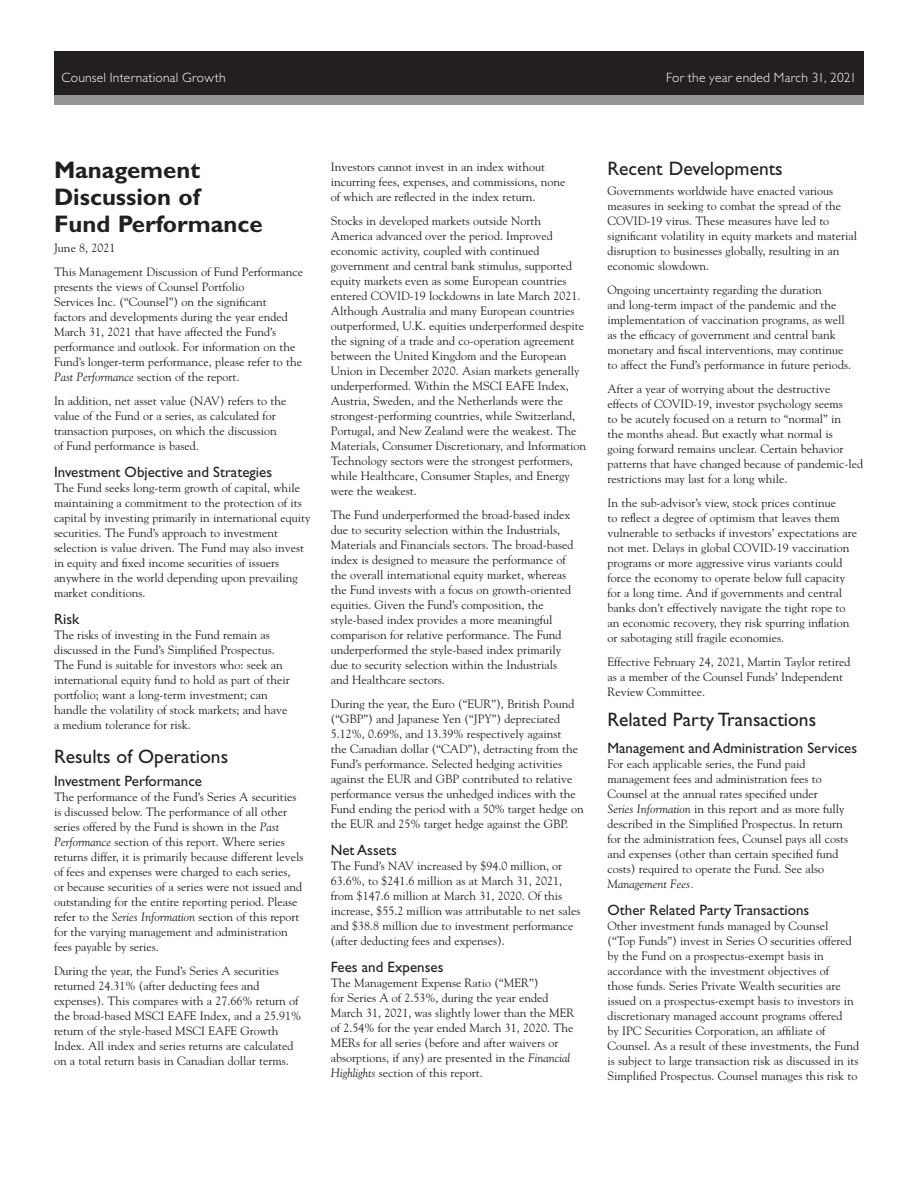
<style>
.page{position:relative;width:918px;height:1188px;background:#fff}
.page>*{position:absolute;margin:0;border:0;box-sizing:border-box;transform-origin:0 0}
.Head_with_date{font:700 24px/27px "Gill Sans Std";color:#231f20}
.Subhead_Bold{font:19.5px "Gill Sans Std";color:#231f20}
.Body_Copy{font:19.5px "Gill Sans Std";color:#231f20}
._2nd_Subhead{font:15px "Gill Sans Std";color:#231f20}
.t1{font:300 13.5px "Gill Sans Std";letter-spacing:.015em;color:#fff}
.Body_Copy-2{font:12px/15px "Goudy Std";color:#231f20}
.s1{font-style:italic}
</style>
<div class="page">
<div style="left:54px;top:51px;width:810px;height:52px;background:#231f20"></div>
<div style="left:54px;top:95px;width:810px;height:10px;background:#939598"></div>
<p class="t1" style="left:62px;top:70px;width:166px">Counsel International Growth</p>
<p class="t1" style="left:666px;top:70px;width:192px">For the year ended March 31, 2021</p>
<p class="Head_with_date" style="left:54px;top:157px;width:210px">Management<br>Discussion of<br>Fund Performance</p>
<p class="Body_Copy-2" style="left:54px;top:240px;width:63px">June 8, 2021</p>
<p class="Body_Copy-2" style="left:54px;top:264px;width:251px">This Management Discussion of Fund Performance presents the views of Counsel Portfolio<br>Services Inc. (“Counsel”) on the significant<br>factors and developments during the year ended March 31, 2021 that have affected the Fund’s performance and outlook. For information on the Fund’s longer-term performance, please refer to the <span class="s1">Past Performance</span> section of the report.</p>
<p class="Body_Copy-2" style="left:54px;top:393px;width:234px">In addition, net asset value (NAV) refers to the value of the Fund or a series, as calculated for transaction purposes, on which the discussion of Fund performance is based.</p>
<p class="_2nd_Subhead" style="left:54px;top:463px;width:220px">Investment Objective and Strategies</p>
<p class="Body_Copy-2" style="left:54px;top:480px;width:258px">The Fund seeks long-term growth of capital, while maintaining a commitment to the protection of its capital by investing primarily in international equity securities. The Fund’s approach to investment selection is value driven. The Fund may also invest in equity and fixed income securities of issuers anywhere in the world depending upon prevailing market conditions.</p>
<p class="_2nd_Subhead" style="left:54px;top:610px;width:27px">Risk</p>
<p class="Body_Copy-2" style="left:54px;top:627px;width:237px">The risks of investing in the Fund remain as discussed in the Fund’s Simplified Prospectus.<br>The Fund is suitable for investors who: seek an international equity fund to hold as part of their portfolio; want a long-term investment; can handle the volatility of stock markets; and have a medium tolerance for risk.</p>
<p class="Subhead_Bold" style="left:54px;top:745px;width:176px">Results of Operations</p>
<p class="_2nd_Subhead" style="left:54px;top:772px;width:150px">Investment Performance</p>
<p class="Body_Copy-2" style="left:54px;top:789px;width:251px">The performance of the Fund’s Series A securities is discussed below. The performance of all other series offered by the Fund is shown in the <span class="s1">Past Performance</span> section of this report. Where series returns differ, it is primarily because different levels of fees and expenses were charged to each series, or because securities of a series were not issued and outstanding for the entire reporting period. Please refer to the <span class="s1">Series Information</span> section of this report for the varying management and administration fees payable by series.</p>
<p class="Body_Copy-2" style="left:54px;top:963px;width:249px">During the year, the Fund’s Series A securities returned 24.31% (after deducting fees and expenses). This compares with a 27.66% return of the broad-based MSCI EAFE Index, and a 25.91% return of the style-based MSCI EAFE Growth Index. All index and series returns are calculated on a total return basis in Canadian dollar terms.</p>
<p class="Body_Copy-2" style="left:331px;top:159px;width:236px">Investors cannot invest in an index without incurring fees, expenses, and commissions, none of which are reflected in the index return.</p>
<p class="Body_Copy-2" style="left:331px;top:213px;width:257px">Stocks in developed markets outside North<br>America advanced over the period. Improved economic activity, coupled with continued government and central bank stimulus, supported equity markets even as some European countries entered COVID-19 lockdowns in late March 2021.<br>Although Australia and many European countries outperformed, U.K. equities underperformed despite the signing of a trade and co-operation agreement between the United Kingdom and the European Union in December 2020. Asian markets generally underperformed. Within the MSCI EAFE Index, Austria, Sweden, and the Netherlands were the strongest-performing countries, while Switzerland, Portugal, and New Zealand were the weakest. The Materials, Consumer Discretionary, and Information Technology sectors were the strongest performers, while Healthcare, Consumer Staples, and Energy were the weakest.</p>
<p class="Body_Copy-2" style="left:331px;top:507px;width:244px">The Fund underperformed the broad-based index due to security selection within the Industrials, Materials and Financials sectors. The broad-based index is designed to measure the performance of the overall international equity market, whereas the Fund invests with a focus on growth-oriented equities. Given the Fund’s composition, the style-based index provides a more meaningful comparison for relative performance. The Fund underperformed the style-based index primarily due to security selection within the Industrials and Healthcare sectors.</p>
<p class="Body_Copy-2" style="left:331px;top:696px;width:255px">During the year, the Euro (“EUR”), British Pound (“GBP”) and Japanese Yen (“JPY”) depreciated 5.12%, 0.69%, and 13.39% respectively against<br>the Canadian dollar (“CAD”), detracting from the Fund’s performance. Selected hedging activities against the EUR and GBP contributed to relative performance versus the unhedged indices with the Fund ending the period with a 50% target hedge on the EUR and 25% target hedge against the GBP.</p>
<p class="_2nd_Subhead" style="left:331px;top:841px;width:68px">Net Assets</p>
<p class="Body_Copy-2" style="left:331px;top:858px;width:251px">The Fund’s NAV increased by $94.0 million, or 63.6%, to $241.6 million as at March 31, 2021, from $147.6 million at March 31, 2020. Of this increase, $55.2 million was attributable to net sales and $38.8 million due to investment performance (after deducting fees and expenses).</p>
<p class="_2nd_Subhead" style="left:331px;top:958px;width:114px">Fees and Expenses</p>
<p class="Body_Copy-2" style="left:331px;top:975px;width:245px">The Management Expense Ratio (“MER”)<br>for Series A of 2.53%, during the year ended March 31, 2021, was slightly lower than the MER of 2.54% for the year ended March 31, 2020. The MERs for all series (before and after waivers or absorptions, if any) are presented in the <span class="s1">Financial Highlights</span> section of this report.</p>
<p class="Subhead_Bold" style="left:608px;top:158px;width:177px">Recent Developments</p>
<p class="Body_Copy-2" style="left:608px;top:183px;width:251px">Governments worldwide have enacted various measures in seeking to combat the spread of the COVID-19 virus. These measures have led to significant volatility in equity markets and material disruption to businesses globally, resulting in an economic slowdown.</p>
<p class="Body_Copy-2" style="left:608px;top:282px;width:245px">Ongoing uncertainty regarding the duration<br>and long-term impact of the pandemic and the implementation of vaccination programs, as well as the efficacy of government and central bank monetary and fiscal interventions, may continue to affect the Fund’s performance in future periods.</p>
<p class="Body_Copy-2" style="left:608px;top:381px;width:257px">After a year of worrying about the destructive effects of COVID-19, investor psychology seems<br>to be acutely focused on a return to “normal” in<br>the months ahead. But exactly what normal is<br>going forward remains unclear. Certain behavior patterns that have changed because of pandemic‑led restrictions may last for a long while.</p>
<p class="Body_Copy-2" style="left:608px;top:495px;width:251px">In the sub-advisor’s view, stock prices continue<br>to reflect a degree of optimism that leaves them vulnerable to setbacks if investors’ expectations are not met. Delays in global COVID-19 vaccination programs or more aggressive virus variants could force the economy to operate below full capacity for a long time. And if governments and central banks don’t effectively navigate the tight rope to an economic recovery, they risk spurring inflation or sabotaging still fragile economies.</p>
<p class="Body_Copy-2" style="left:608px;top:654px;width:245px">Effective February 24, 2021, Martin Taylor retired as a member of the Counsel Funds’ Independent<br>Review Committee.</p>
<p class="Body_Copy" style="left:608px;top:708px;width:210px">Related Party Transactions</p>
<p class="_2nd_Subhead" style="left:608px;top:739px;width:251px">Management and Administration Services</p>
<p class="Body_Copy-2" style="left:608px;top:756px;width:242px">For each applicable series, the Fund paid management fees and administration fees to Counsel at the annual rates specified under<br><span class="s1">Series Information</span> in this report and as more fully described in the Simplified Prospectus. In return for the administration fees, Counsel pays all costs and expenses (other than certain specified fund costs) required to operate the Fund. See also <span class="s1">Management Fees.</span></p>
<p class="_2nd_Subhead" style="left:608px;top:901px;width:203px">Other Related Party Transactions</p>
<p class="Body_Copy-2" style="left:608px;top:918px;width:253px">Other investment funds managed by Counsel (“Top Funds”) invest in Series O securities offered by the Fund on a prospectus-exempt basis in accordance with the investment objectives of<br>those funds. Series Private Wealth securities are issued on a prospectus-exempt basis to investors in discretionary managed account programs offered<br>by IPC Securities Corporation, an affiliate of Counsel. As a result of these investments, the Fund is subject to large transaction risk as discussed in its Simplified Prospectus. Counsel manages this risk to</p>
</div>
